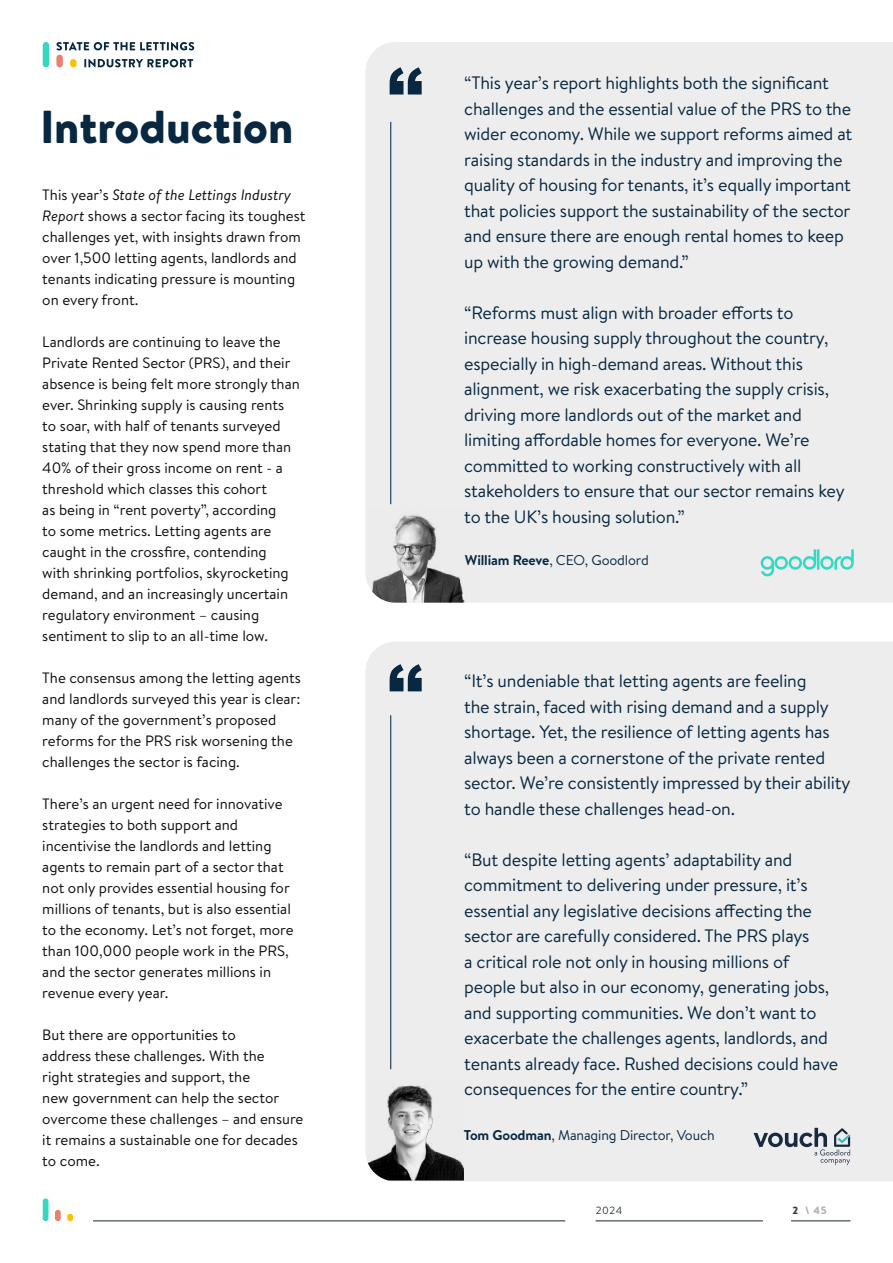
<style>
.page{position:relative;width:893px;height:1263px;background:#fff}
.page>*{position:absolute;margin:0;border:0;box-sizing:border-box;transform-origin:0 0}
.t1{font:900 46.05px "Brandon Text";color:#082842}
.t2{font:18px/25.5px "Brandon Text";letter-spacing:-.01em;color:#082842}
.t3{font:15px/21px "Brandon Text";color:#0d0d0d}
.t4{font:14.1px "Brandon Text";letter-spacing:-.01em;color:#082842}
.t5{font:10.5px "Brandon Text";color:#2f3c43}
.t6{font:900 10.5px "Brandon Text";color:#acb1b4}
.s1{font-style:italic}
.s2{font-weight:700}
.s3{color:#2f3c43}
</style>
<div class="page">
<hr style="left:93px;top:1220px;width:472px;height:1px;background:#2f3c43">
<hr style="left:791px;top:1220px;width:59px;height:1px;background:#2f3c43">
<hr style="left:596px;top:1220px;width:167px;height:1px;background:#2f3c43">
<div style="left:43px;top:1198px;width:5px;height:23px;background:#33d9c2;border-radius:3px"></div>
<div style="left:55px;top:1210px;width:6px;height:11px;background:#ed806b;border-radius:3px"></div>
<div style="left:67px;top:1214px;width:6px;height:7px;background:#fac200;border-radius:3px"></div>
<div style="left:366px;top:42px;width:527px;height:561px;background:#ededed"></div>
<img style="left:366px;top:506px;width:112px;height:97px">
<div style="left:366px;top:642px;width:527px;height:539px;background:#ededed"></div>
<img style="left:366px;top:1078px;width:98px;height:102px">
<svg style="left:390px;top:67px;width:32px;height:28px"></svg>
<svg style="left:390px;top:664px;width:32px;height:27px"></svg>
<hr style="left:390px;top:122px;width:1px;height:382px;background:#082842">
<hr style="left:390px;top:715px;width:1px;height:354px;background:#082842">
<svg style="left:761px;top:549px;width:93px;height:27px;background:#b8e7e0"></svg>
<svg style="left:754px;top:1128px;width:96px;height:37px;background:#bec3c8"></svg>
<div style="left:43px;top:42px;width:6px;height:25px;background:#33d9c2;border-radius:3px"></div>
<div style="left:56px;top:55px;width:7px;height:12px;background:#ed806b;border-radius:3px"></div>
<div style="left:70px;top:59px;width:7px;height:8px;background:#fac200;border-radius:3px"></div>
<svg style="left:84px;top:59px;width:109px;height:8px"></svg>
<svg style="left:56px;top:42px;width:138px;height:8px"></svg>
<h1 class="t1" style="left:40px;top:95px;width:255px">Introduction</h1>
<p class="t3" style="left:42px;top:184px;width:265px">This year’s <span class="s1">State of the Lettings Industry Report</span> shows a sector facing its toughest challenges yet, with insights drawn from over 1,500 letting agents, landlords and tenants indicating pressure is mounting on every front.</p>
<p class="t3" style="left:42px;top:331px;width:259px">Landlords are continuing to leave the Private Rented Sector (PRS), and their absence is being felt more strongly than ever. Shrinking supply is causing rents to soar, with half of tenants surveyed stating that they now spend more than 40% of their gross income on rent - a threshold which classes this cohort<br>as being in “rent poverty”, according<br>to some metrics. Letting agents are caught in the crossfire, contending<br>with shrinking portfolios, skyrocketing demand, and an increasingly uncertain regulatory environment – causing sentiment to slip to an all-time low.</p>
<p class="t3" style="left:42px;top:667px;width:260px">The consensus among the letting agents and landlords surveyed this year is clear: many of the government’s proposed reforms for the PRS risk worsening the challenges the sector is facing.</p>
<p class="t3" style="left:42px;top:793px;width:253px">There’s an urgent need for innovative strategies to both support and incentivise the landlords and letting agents to remain part of a sector that not only provides essential housing for millions of tenants, but is also essential to the economy. Let’s not forget, more than 100,000 people work in the PRS, and the sector generates millions in revenue every year.</p>
<p class="t3" style="left:42px;top:1024px;width:263px">But there are opportunities to<br>address these challenges. With the<br>right strategies and support, the<br>new government can help the sector overcome these challenges – and ensure it remains a sustainable one for decades to come.</p>
<p class="t2" style="left:464px;top:70px;width:390px">“This year’s report highlights both the significant challenges and the essential value of the PRS to the wider economy. While we support reforms aimed at raising standards in the industry and improving the quality of housing for tenants, it’s equally important that policies support the sustainability of the sector and ensure there are enough rental homes to keep up with the growing demand.”</p>
<p class="t2" style="left:464px;top:299px;width:382px">“Reforms must align with broader efforts to increase housing supply throughout the country, especially in high-demand areas. Without this alignment, we risk exacerbating the supply crisis, driving more landlords out of the market and limiting affordable homes for everyone. We’re committed to working constructively with all stakeholders to ensure that our sector remains key to the UK’s housing solution.”</p>
<p class="t4" style="left:465px;top:550px;width:185px"><span class="s2">William Reeve</span>, CEO, Goodlord</p>
<p class="t2" style="left:464px;top:668px;width:388px">“It’s undeniable that letting agents are feeling<br>the strain, faced with rising demand and a supply shortage. Yet, the resilience of letting agents has always been a cornerstone of the private rented sector. We’re consistently impressed by their ability to handle these challenges head-on.</p>
<p class="t2" style="left:464px;top:846px;width:375px">“But despite letting agents’ adaptability and commitment to delivering under pressure, it’s essential any legislative decisions affecting the sector are carefully considered. The PRS plays<br>a critical role not only in housing millions of people but also in our economy, generating jobs, and supporting communities. We don’t want to exacerbate the challenges agents, landlords, and tenants already face. Rushed decisions could have consequences for the entire country.”</p>
<p class="t4" style="left:464px;top:1125px;width:252px"><span class="s2">Tom Goodman</span>, Managing Director, Vouch</p>
<p class="t5" style="left:596px;top:1203px;width:28px">2024</p>
<p class="t6" style="left:792px;top:1203px;width:36px"><span class="s3">2</span> \ 45</p>
</div>
